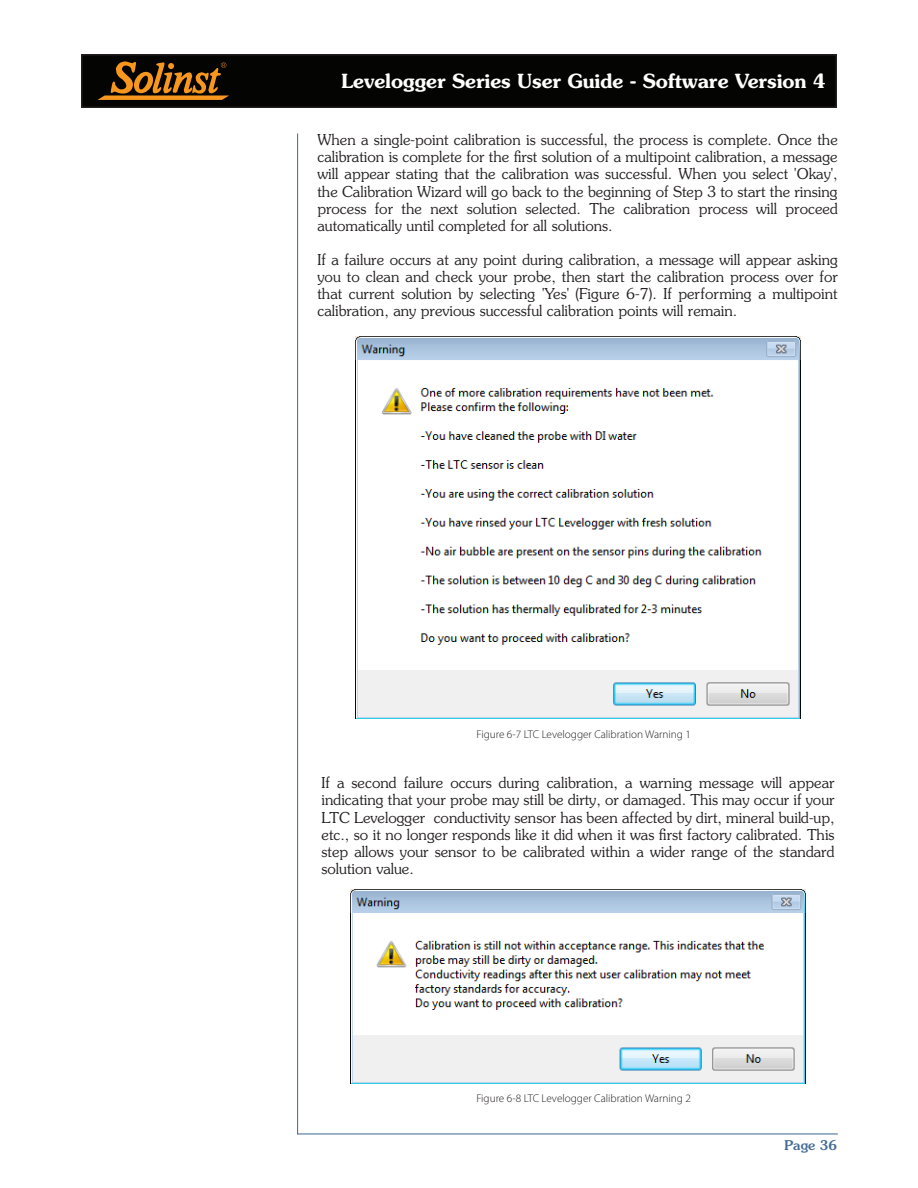
<style>
.page{position:relative;width:918px;height:1188px;background:#fff}
.page>*{position:absolute;margin:0;border:0;box-sizing:border-box;transform-origin:0 0}
.t1{font:600 19.5px "Souvenir Std";letter-spacing:-.005em;color:#fff}
.BODY_Text{font:300 15px/17.2px "Souvenir Std";color:#231f20;text-align:justify}
.t2{font:500 13.5px "Souvenir Std";color:#456b96}
.t3{font:300 11.25px "Myriad Pro";color:#231f20}
</style>
<div class="page">
<div style="left:82px;top:55px;width:754px;height:52px;background:#040503"></div>
<div style="left:81px;top:54px;width:756px;height:54px;border:2px solid #231f20"></div>
<svg style="left:98px;top:62px;width:131px;height:38px"></svg>
<hr style="left:298px;top:1133px;width:540px;height:1px;background:#456b96">
<hr style="left:297px;top:134px;width:1px;height:1001px;background:#456b96">
<img style="left:356px;top:336px;width:444px;height:382px">
<img style="left:350px;top:890px;width:456px;height:193px">
<h1 class="t1" style="left:342px;top:69px;width:486px">Levelogger Series User Guide - Software Version 4</h1>
<p class="BODY_Text" style="left:317px;top:131px;width:522px">When a single-point calibration is successful, the process is complete. Once the calibration is complete for the first solution of a multipoint calibration, a message will appear stating that the calibration was successful. When you select 'Okay', the Calibration Wizard will go back to the beginning of Step 3 to start the rinsing process for the next solution selected. The calibration process will proceed automatically until completed for all solutions.</p>
<p class="BODY_Text" style="left:317px;top:251px;width:522px">If a failure occurs at any point during calibration, a message will appear asking you to clean and check your probe, then start the calibration process over for that current solution by selecting 'Yes' (Figure 6-7). If performing a multipoint calibration, any previous successful calibration points will remain.</p>
<p class="t3" style="left:477px;top:728px;width:216px">Figure 6-7 LTC Levelogger Calibration Warning 1</p>
<p class="BODY_Text" style="left:322px;top:774px;width:515px">If a second failure occurs during calibration, a warning message will appear indicating that your probe may still be dirty, or damaged. This may occur if your LTC Levelogger conductivity sensor has been affected by dirt, mineral build-up, etc., so it no longer responds like it did when it was first factory calibrated. This step allows your sensor to be calibrated within a wider range of the standard solution value.</p>
<p class="t3" style="left:476px;top:1092px;width:216px">Figure 6-8 LTC Levelogger Calibration Warning 2</p>
<p class="t2" style="left:784px;top:1137px;width:54px">Page 36</p>
</div>
